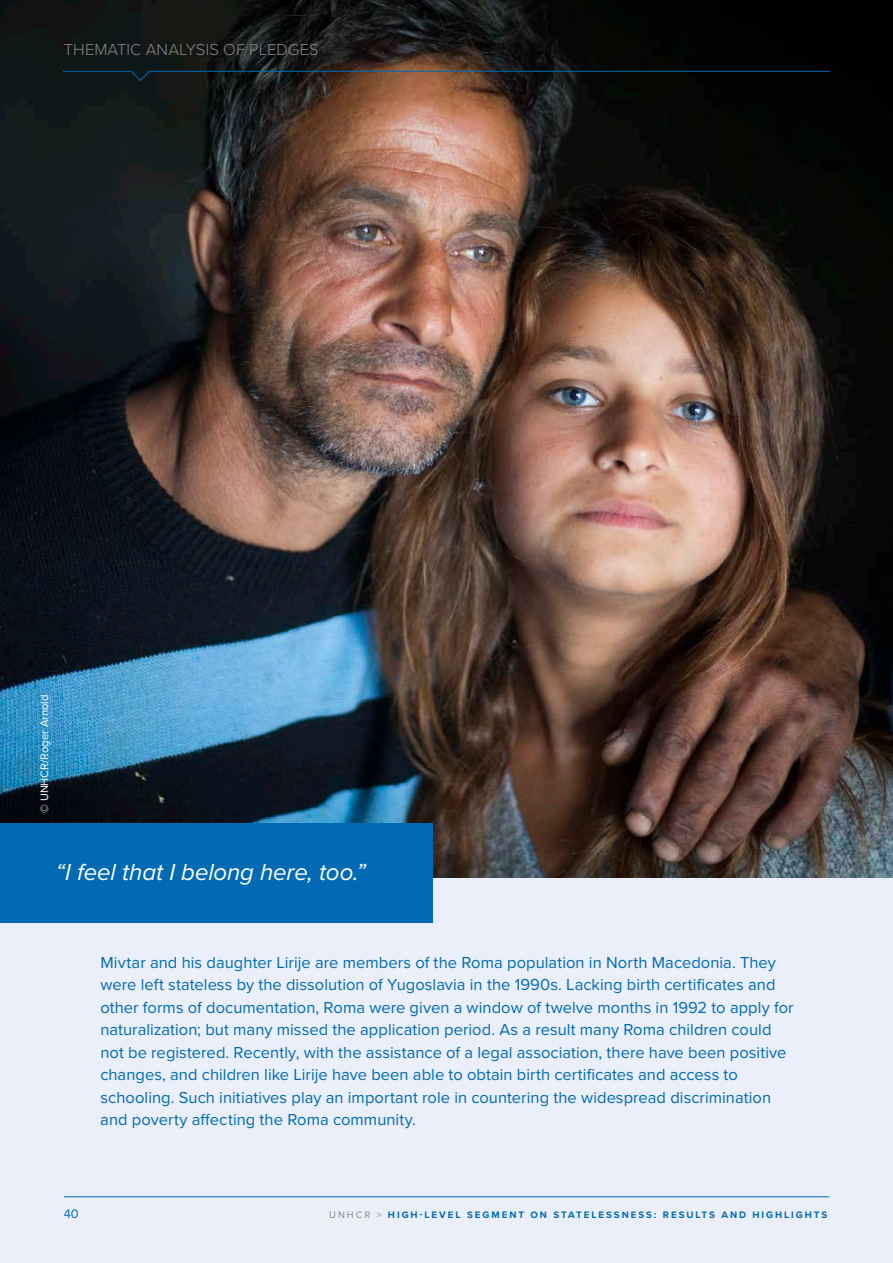
<style>
.page{position:relative;width:893px;height:1263px;background:#eaeffa}
.page>*{position:absolute;margin:0;border:0;box-sizing:border-box;transform-origin:0 0}
.Pullquote{font:italic 24px "Proxima Nova";letter-spacing:-.005em;color:#fff}
.Text-ALIGNED{font:16.5px/22.5px "Proxima Nova";letter-spacing:.005em;color:#006ab5}
.t1{font:300 16.5px "Proxima Nova";letter-spacing:.01em;color:#878787}
.t2{font:12.75px "Proxima Nova";color:#006ab5}
.Caption-WHITE{font:11.25px "Proxima Nova";color:#fff}
.t3{font:700 9.75px "Proxima Nova";letter-spacing:.2em;color:#006ab5}
.s1{font-weight:400;color:#878787}
</style>
<div class="page">
<img style="left:0;top:0;width:893px;height:878px">
<div style="left:0;top:823px;width:432px;height:99px;background:#006ab5"></div>
<svg style="left:64px;top:71px;width:765px;height:10px;background:#222323"></svg>
<hr style="left:64px;top:1196px;width:765px;height:1px;background:#006ab5">
<p class="t1" style="left:64px;top:40px;width:54px">THEMATIC</p>
<p class="t1" style="left:146px;top:40px;width:12px">ANAL</p>
<p class="t1" style="left:186px;top:40px;width:19px">YSISO</p>
<p class="t1" style="left:236px;top:40px;width:74px">F PLEDGES</p>
<p class="Caption-WHITE" style="left:38px;top:813px;width:120px;rotate:-90deg">© UNHCR/Roger Arnold</p>
<p class="Pullquote" style="left:56px;top:858px;width:312px">“I feel that I belong here, too.”</p>
<p class="Text-ALIGNED" style="left:100px;top:951px;width:695px">Mivtar and his daughter Lirije are members of the Roma population in North Macedonia. They were left stateless by the dissolution of Yugoslavia in the 1990s. Lacking birth certificates and other forms of documentation, Roma were given a window of twelve months in 1992 to apply for naturalization; but many missed the application period. As a result many Roma children could not be registered. Recently, with the assistance of a legal association, there have been positive changes, and children like Lirije have been able to obtain birth certificates and access to schooling. Such initiatives play an important role in countering the widespread discrimination and poverty affecting the Roma community.</p>
<p class="t2" style="left:64px;top:1206px;width:16px">40</p>
<p class="t3" style="left:329px;top:1209px;width:500px"><span class="s1">UNHCR &gt;</span> HIGH-LEVEL SEGMENT ON STATELESSNESS: RESULTS AND HIGHLIGHTS</p>
</div>
